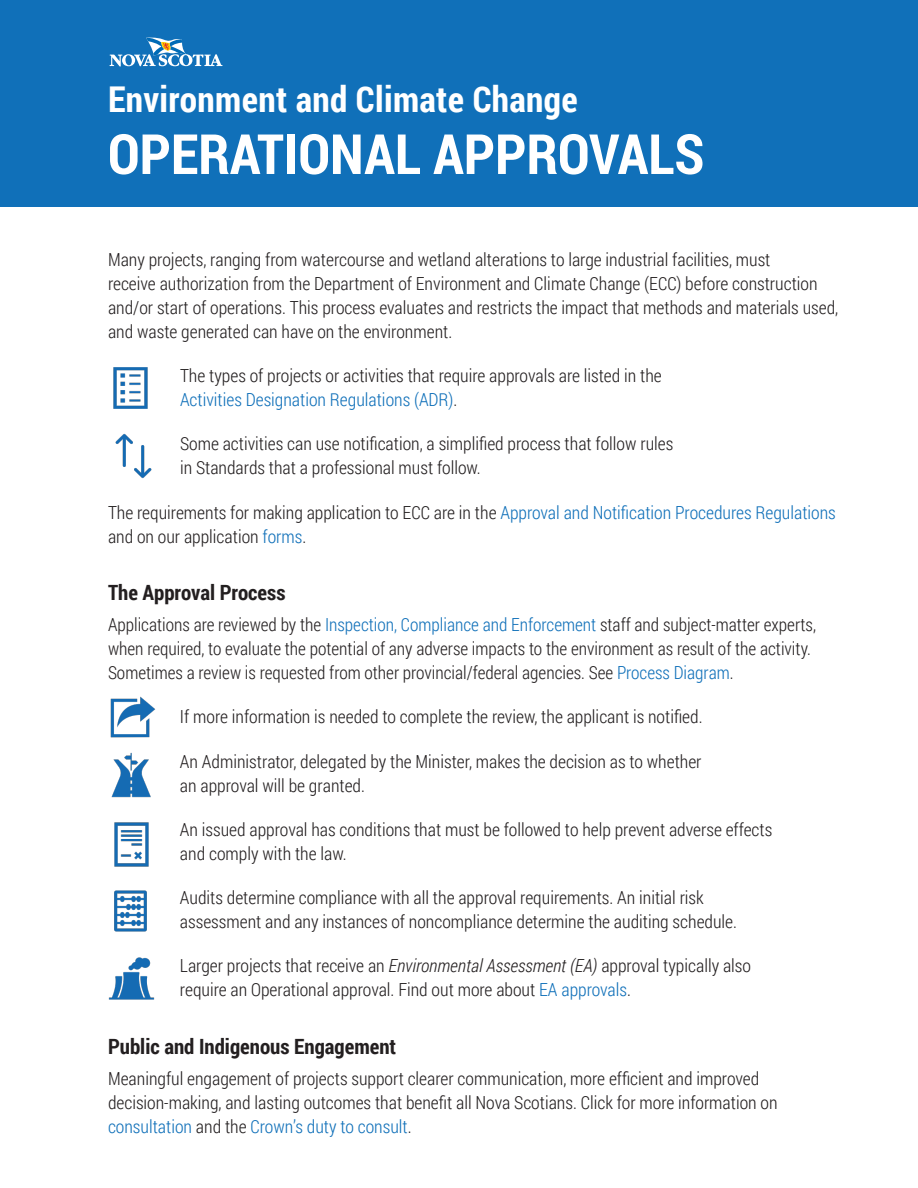
<style>
.page{position:relative;width:918px;height:1188px;background:#fff}
.page>*{position:absolute;margin:0;border:0;box-sizing:border-box;transform-origin:0 0}
.t1{font:700 55.5px "Roboto Condensed";color:#fff}
.t2{font:700 35.55px "Roboto Condensed";letter-spacing:.01em;color:#fff}
.t3{font:700 21px "Roboto Condensed";color:#231f20}
.t4{font:300 18px/24px "Roboto Condensed";color:#231f20}
.s1{color:#1070b9}
.s2{font-style:italic}
</style>
<div class="page">
<div style="left:0;top:0;width:918px;height:207px;background:#1070b9"></div>
<img style="left:108px;top:957px;width:47px;height:43px">
<img style="left:114px;top:890px;width:33px;height:42px">
<img style="left:114px;top:822px;width:35px;height:45px">
<img style="left:111px;top:752px;width:40px;height:46px">
<img style="left:110px;top:696px;width:46px;height:42px">
<img style="left:115px;top:433px;width:37px;height:46px">
<img style="left:113px;top:367px;width:35px;height:42px">
<svg style="left:109px;top:37px;width:114px;height:30px"></svg>
<h2 class="t2" style="left:108px;top:75px;width:471px">Environment and Climate Change</h2>
<h1 class="t1" style="left:108px;top:115px;width:598px">OPERATIONAL APPROVALS</h1>
<p class="t4" style="left:108px;top:247px;width:732px">Many projects, ranging from watercourse and wetland alterations to large industrial facilities, must<br>receive authorization from the Department of Environment and Climate Change (ECC) before construction and/or start of operations. This process evaluates and restricts the impact that methods and materials used, and waste generated can have on the environment.</p>
<p class="t4" style="left:180px;top:363px;width:483px">The types of projects or activities that require approvals are listed in the<br><span class="s1">Activities Designation Regulations (ADR)</span>.</p>
<p class="t4" style="left:180px;top:431px;width:495px">Some activities can use notification, a simplified process that follow rules in Standards that a professional must follow.</p>
<p class="t4" style="left:108px;top:500px;width:729px">The requirements for making application to ECC are in the <span class="s1">Approval and Notification Procedures Regulations </span>and on our application <span class="s1">forms</span>.</p>
<p class="t3" style="left:108px;top:578px;width:179px">The Approval Process</p>
<p class="t4" style="left:108px;top:612px;width:710px">Applications are reviewed by the <span class="s1">Inspection, Compliance and Enforcement</span> staff and subject-matter experts, when required, to evaluate the potential of any adverse impacts to the environment as result of the activity.<br>Sometimes a review is requested from other provincial/federal agencies. See <span class="s1">Process Diagram</span>.</p>
<p class="t4" style="left:180px;top:704px;width:524px">If more information is needed to complete the review, the applicant is notified.</p>
<p class="t4" style="left:180px;top:749px;width:523px">An Administrator, delegated by the Minister, makes the decision as to whether an approval will be granted.</p>
<p class="t4" style="left:180px;top:817px;width:594px">An issued approval has conditions that must be followed to help prevent adverse effects and comply with the law.</p>
<p class="t4" style="left:180px;top:885px;width:559px">Audits determine compliance with all the approval requirements. An initial risk assessment and any instances of noncompliance determine the auditing schedule.</p>
<p class="t4" style="left:180px;top:953px;width:573px">Larger projects that receive an <span class="s2">Environmental Assessment (EA)</span> approval typically also require an Operational approval. Find out more about <span class="s1">EA approvals</span>.</p>
<p class="t3" style="left:108px;top:1032px;width:290px">Public and Indigenous Engagement</p>
<p class="t4" style="left:108px;top:1066px;width:671px">Meaningful engagement of projects support clearer communication, more efficient and improved decision-making, and lasting outcomes that benefit all Nova Scotians. Click for more information on <span class="s1">consultation</span> and the <span class="s1">Crown’s duty to consult</span>.</p>
</div>
